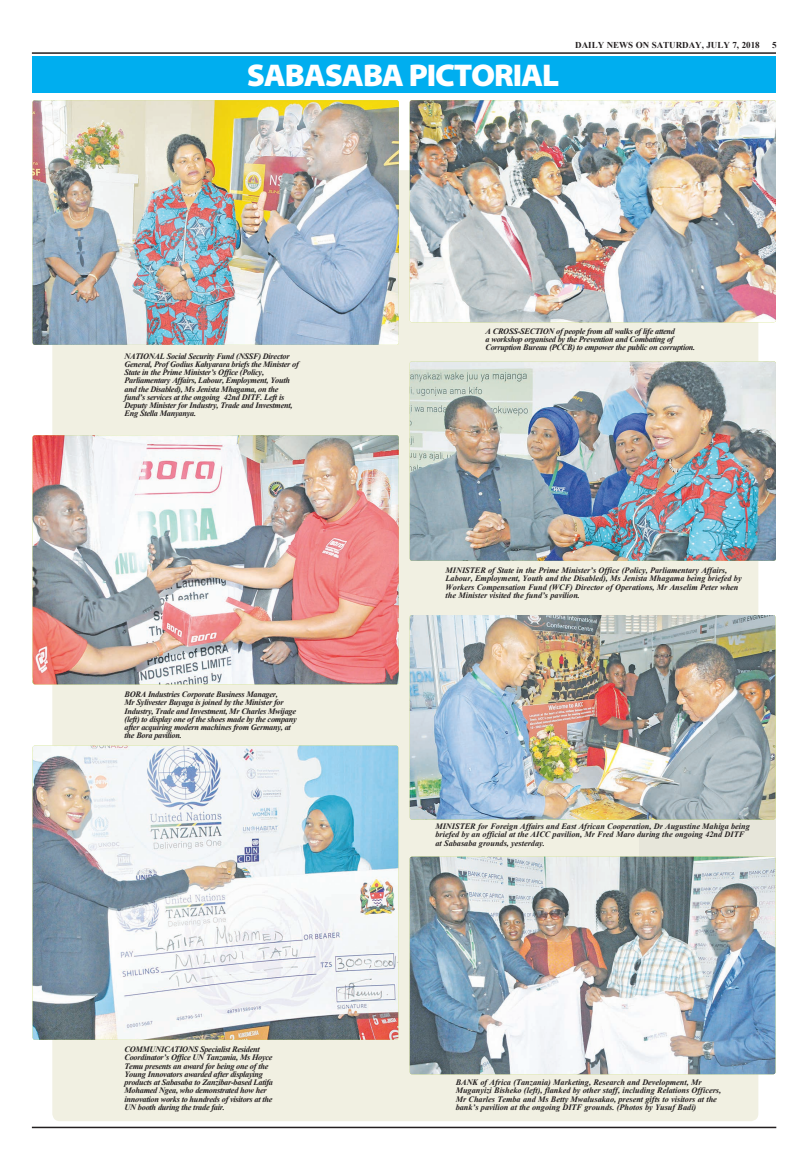
<style>
.page{position:relative;width:808px;height:1170px;background:#fff}
.page>*{position:absolute;margin:0;border:0;box-sizing:border-box;transform-origin:0 0}
.head-6col-med{font:31.5px "Myriad MM 830 700";letter-spacing:-.04em;color:#fff;scale:.95 1}
.t1{font:700 9px "Times New Roman";color:#231f20}
.t2{font:italic 700 8.25px/8.2px "Times New Roman";letter-spacing:-.03em;color:#231f20}
.t3{font:italic 700 8.25px/8.2px "Times New Roman";color:#231f20}
</style>
<div class="page">
<div style="left:52px;top:170px;width:706px;height:950px;background:#f1f0e2;border-radius:8px"></div>
<div style="left:639px;top:635px;width:136px;height:228px;background:#e7e6da"></div>
<hr style="left:32px;top:1126px;width:744px;height:2px;background:#231f20">
<hr style="left:32px;top:52px;width:744px;height:2px;background:#231f20">
<img style="left:410px;top:100px;width:366px;height:222px">
<img style="left:33px;top:100px;width:366px;height:245px">
<img style="left:410px;top:361px;width:366px;height:199px">
<img style="left:33px;top:435px;width:366px;height:249px">
<img style="left:410px;top:856px;width:365px;height:218px">
<img style="left:410px;top:615px;width:365px;height:204px">
<img style="left:33px;top:745px;width:365px;height:294px">
<div style="left:32px;top:57px;width:743px;height:36px;background:#00aeef"></div>
<p class="head-6col-med" style="left:247px;top:60px;width:330px">SABASABA PICTORIAL</p>
<p class="t1" style="left:575px;top:39px;width:186px">DAILY NEWS ON SATURDAY, JULY 7, 2018</p>
<p class="t1" style="left:772px;top:39px;width:6px">5</p>
<p class="t2" style="left:124px;top:351px;width:176px">NATIONAL Social Security Fund (NSSF) Director General, Prof Godius Kahyarara briefs the Minister of State in the Prime Minister’s Office (Policy, Parliamentary Affairs, Labour, Employment, Youth and the Disabled), Ms Jenista Mhagama, on the fund’s services at the ongoing 42nd DITF. Left is Deputy Minister for Industry, Trade and Investment, Eng Stella Manyanya.</p>
<p class="t2" style="left:124px;top:690px;width:174px">BORA Industries Corporate Business Manager,<br>Mr Sylivester Buyaga is joined by the Minister for Industry, Trade and Investment, Mr Charles Mwijage (left) to display one of the shoes made by the company after acquiring modern machines from Germany, at the Bora pavilion.</p>
<p class="t2" style="left:124px;top:1044px;width:150px">COMMUNICATIONS Specialist Resident Coordinator’s Office UN Tanzania, Ms Hoyce Temu presents an award for being one of the Young Innovators awarded after displaying products at Sabasaba to Zanzibar-based Latifa Mohamed Ngea, who demonstrated how her innovation works to hundreds of visitors at the UN booth during the trade fair.</p>
<p class="t2" style="left:485px;top:327px;width:211px">A CROSS-SECTION of people from all walks of life attend<br>a workshop organised by the Prevention and Combating of<br>Corruption Bureau (PCCB) to empower the public on corruption.</p>
<p class="t3" style="left:445px;top:566px;width:298px">MINISTER of State in the Prime Minister’s Office (Policy, Parliamentary Affairs, Labour, Employment, Youth and the Disabled), Ms Jenista Mhagama being briefed by Workers Compensation Fund (WCF) Director of Operations, Mr Anselim Peter when the Minister visited the fund’s pavilion.</p>
<p class="t3" style="left:435px;top:822px;width:316px">MINISTER for Foreign Affairs and East African Cooperation, Dr Augustine Mahiga being briefed by an official at the AICC pavilion, Mr Fred Maro during the ongoing 42nd DITF at Sabasaba grounds, yesterday.</p>
<p class="t3" style="left:456px;top:1077px;width:267px">BANK of Africa (Tanzania) Marketing, Research and Development, Mr Muganyizi Bisheko (left), flanked by other staff, including Relations Officers, Mr Charles Temba and Ms Betty Mwalusakao, present gifts to visitors at the bank’s pavilion at the ongoing DITF grounds. (Photos by Yusuf Badi)</p>
</div>
